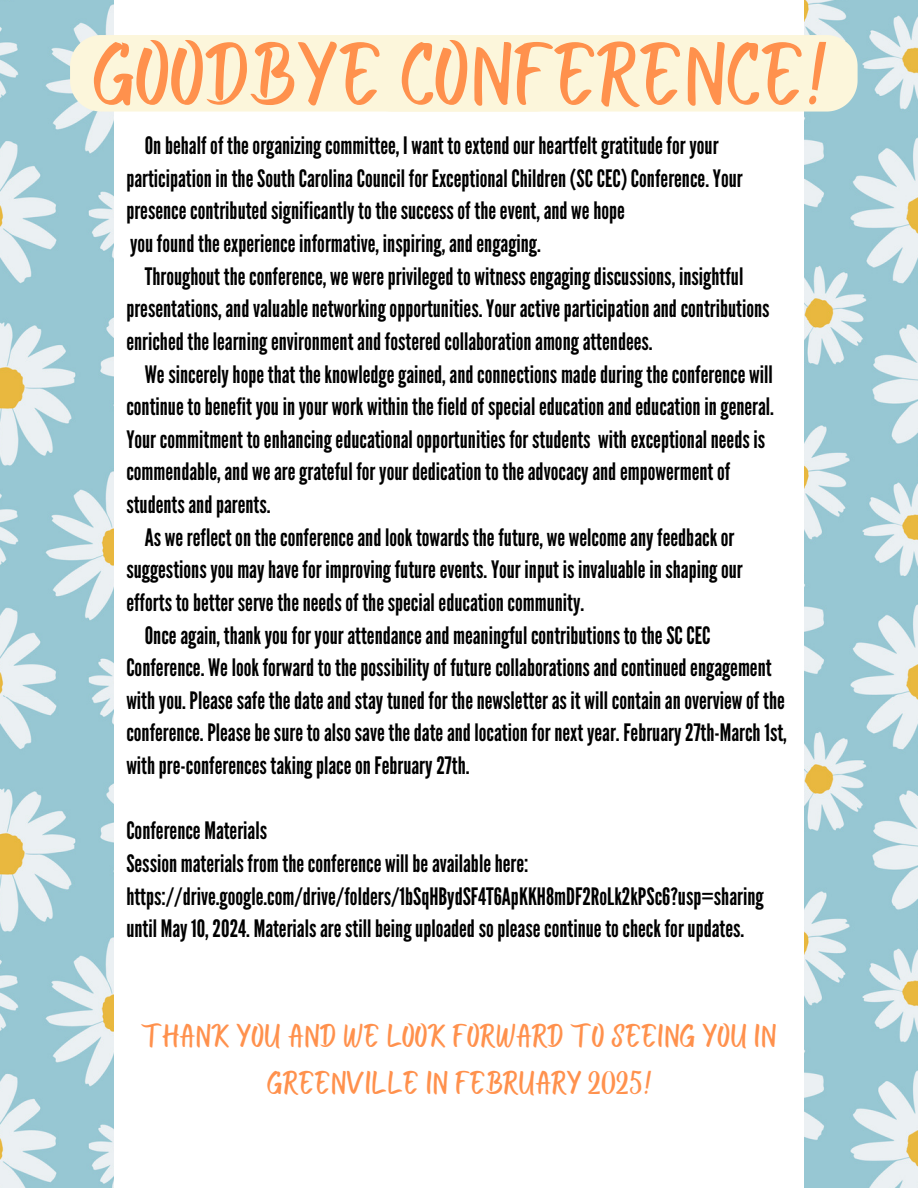
<style>
.page{position:relative;width:918px;height:1188px;background:#fff}
.page>*{position:absolute;margin:0;border:0;box-sizing:border-box;transform-origin:0 0}
.t1{font:90px "Bright Sunshine Cap";color:#ff914d}
.t2{font:33px/46.2px "Bright Sunshine Cap";color:#ff914d;text-align:center}
.t3{font:24px/32.7px "League Gothic";color:#000}
</style>
<div class="page">
<img style="left:0;top:0;width:918px;height:1188px">
<div style="left:114px;top:0;width:690px;height:1188px;background:#fff"></div>
<div style="left:70px;top:35px;width:788px;height:77px;background:#fcf6db"></div>
<h1 class="t1" style="left:94px;top:14px;width:732px">GOODBYE CONFERENCE!</h1>
<p class="t3" style="left:126px;top:130px;width:618px;text-indent:18px">Onbehalfof theorganizingcommittee, I want toextendourheartfeltgratitudeforyour participationintheSouthCarolinaCouncil for ExceptionalChildren(SCCEC)Conference.Your presencecontributedsignificantlytothesuccessof theevent,and wehope youfoundtheexperienceinformative, inspiring,andengaging.</p>
<p class="t3" style="left:126px;top:260px;width:645px;text-indent:18px">Throughout theconference, we wereprivilegedto witnessengagingdiscussions, insightful presentations,andvaluablenetworkingopportunities.Youractiveparticipationandcontributions enrichedthelearningenvironmentandfosteredcollaborationamongattendees.</p>
<p class="t3" style="left:145px;top:358px;width:630px">Wesincerelyhopethat theknowledgegained,andconnections madeduringtheconference will</p>
<p class="t3" style="left:126px;top:391px;width:649px">continuetobenefityouinyour work withinthefieldofspecialeducationandeducationingeneral.</p>
<p class="t3" style="left:126px;top:423px;width:640px">Yourcommitment toenhancingeducationalopportunitiesforstudents withexceptionalneedsis</p>
<p class="t3" style="left:126px;top:456px;width:605px">commendable,and wearegrateful foryourdedicationtotheadvocacyandempowermentof</p>
<p class="t3" style="left:126px;top:489px;width:146px">studentsandparents.</p>
<p class="t3" style="left:145px;top:521px;width:591px">As wereflectontheconferenceandlooktowardsthefuture, we welcomeanyfeedbackor</p>
<p class="t3" style="left:126px;top:554px;width:618px">suggestionsyou mayhavefor improvingfutureevents.Your input isinvaluableinshapingour</p>
<p class="t3" style="left:126px;top:587px;width:459px">effortstobetterservetheneedsof thespecialeducationcommunity.</p>
<p class="t3" style="left:145px;top:619px;width:567px">Onceagain, thankyouforyourattendanceand meaningfulcontributionstotheSCCEC</p>
<p class="t3" style="left:126px;top:652px;width:647px">Conference. Welookforwardtothepossibilityof futurecollaborationsandcontinuedengagement</p>
<p class="t3" style="left:126px;top:684px;width:660px">withyou.Pleasesafethedateandstaytunedfor thenewsletterasit willcontainanoverview of the</p>
<p class="t3" style="left:126px;top:717px;width:662px">conference.Pleasebesuretoalsosavethedateandlocationfornextyear. February27th-March1st,</p>
<p class="t3" style="left:126px;top:750px;width:345px">withpre-conferencestakingplaceonFebruary27th.</p>
<p class="t3" style="left:126px;top:815px;width:639px">Conference Materials<br>Session materialsfrom theconference willbeavailablehere: https://drive.google.com/drive/folders/1bSqHBydSF4T6ApKKH8mDF2RoLk2kPSc6?usp=sharing until May10,2024. Materialsarestillbeinguploadedsopleasecontinuetocheckforupdates.</p>
<h2 class="t2" style="left:141px;top:1012px;width:637px">THANK YOU AND WE LOOK FORWARD TO SEEING YOU IN<br>GREENVILLE IN FEBRUARY 2025!</h2>
</div>
